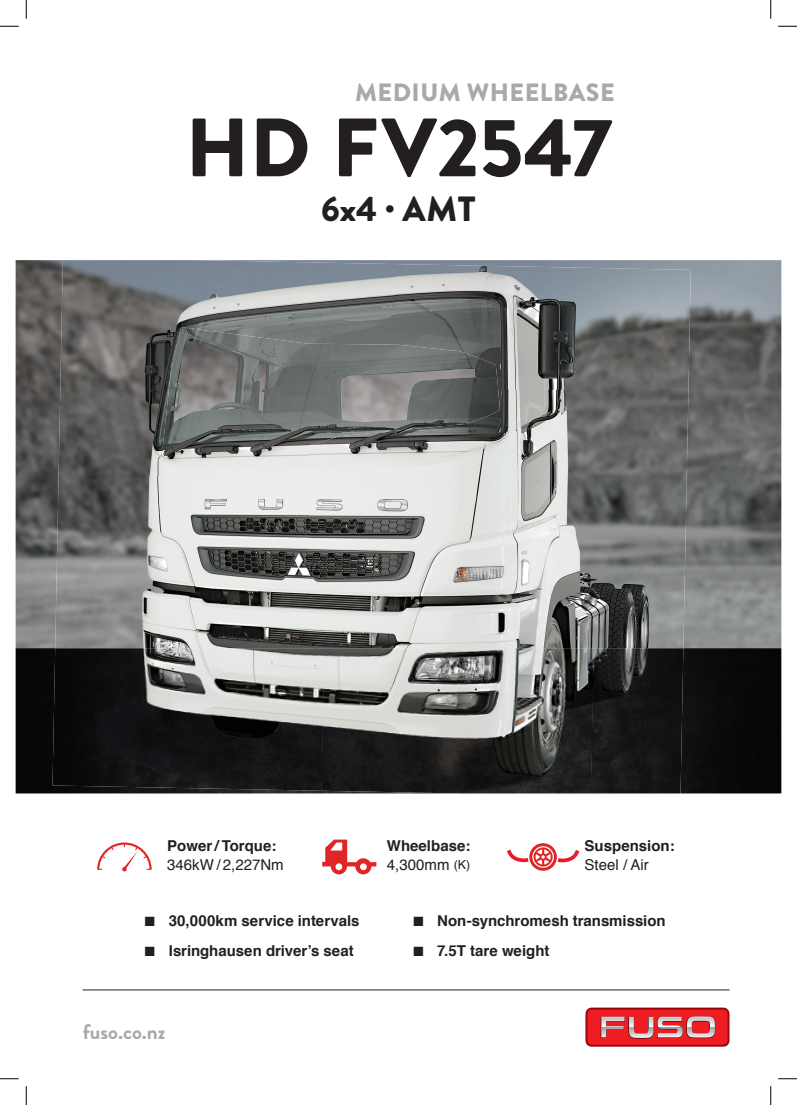
<style>
.page{position:relative;width:797px;height:1105px;background:#fff}
.page>*{position:absolute;margin:0;border:0;box-sizing:border-box;transform-origin:0 0}
.t1{font:900 82.5px "Brandon Grotesque";letter-spacing:.005em;color:#231f20}
.t2{font:900 35px "Brandon Grotesque";letter-spacing:.005em;color:#231f20}
.t3{font:900 25px "Brandon Grotesque";letter-spacing:.02em;color:#a8a9ad}
.t4{font:700 21.12px "Brandon Grotesque";color:#a8a9ad}
.t5{font:700 15px/18.8px "Helvetica";color:#231f20}
.t6{font:15px "Helvetica";color:#231f20}
.s1{font-family:"Arial";font-size:20px}
.s2{font-weight:400}
.s3{font-weight:400;font-size:12.5px}
</style>
<div class="page">
<img style="left:586px;top:1007px;width:143px;height:40px">
<hr style="left:83px;top:990px;width:646px;height:1px;background:#231f20">
<img style="left:16px;top:260px;width:765px;height:533px">
<svg style="left:97px;top:842px;width:55px;height:30px"></svg>
<svg style="left:322px;top:839px;width:54px;height:35px"></svg>
<img style="left:52px;top:648px;width:269px;height:143px">
<img style="left:321px;top:648px;width:269px;height:145px">
<img style="left:590px;top:648px;width:93px;height:145px">
<img style="left:55px;top:475px;width:254px;height:173px">
<img style="left:309px;top:433px;width:212px;height:215px">
<img style="left:521px;top:390px;width:167px;height:258px">
<img style="left:59px;top:260px;width:123px;height:216px">
<img style="left:500px;top:390px;width:21px;height:43px">
<img style="left:394px;top:264px;width:296px;height:126px">
<img style="left:182px;top:260px;width:212px;height:84px">
<img style="left:163px;top:327px;width:169px;height:162px">
<img style="left:331px;top:344px;width:169px;height:95px">
<svg style="left:507px;top:843px;width:73px;height:28px"></svg>
<svg style="left:0;top:25px;width:19px;height:2px"></svg>
<svg style="left:778px;top:25px;width:19px;height:2px"></svg>
<svg style="left:0;top:1078px;width:19px;height:1px"></svg>
<svg style="left:778px;top:1078px;width:19px;height:1px"></svg>
<svg style="left:25px;top:0;width:2px;height:19px"></svg>
<svg style="left:25px;top:1086px;width:2px;height:19px"></svg>
<svg style="left:770px;top:0;width:1px;height:19px"></svg>
<svg style="left:770px;top:1086px;width:1px;height:19px"></svg>
<h3 class="t3" style="left:355px;top:75px;width:261px">MEDIUM WHEELBASE</h3>
<h1 class="t1" style="left:185px;top:89px;width:428px">HD FV2547</h1>
<h2 class="t2" style="left:321px;top:184px;width:156px">6x4 · AMT</h2>
<p class="t5" style="left:167px;top:836px;width:111px">Power / Torque:</p>
<p class="t6" style="left:167px;top:853px;width:118px">346kW / 2,227Nm</p>
<p class="t5" style="left:144px;top:912px;width:217px"><span class="s1">■</span> 30,000km service intervals</p>
<p class="t5" style="left:144px;top:942px;width:211px"><span class="s1">■</span> Isringhausen driver’s seat</p>
<h3 class="t4" style="left:83px;top:1016px;width:84px">fuso.co.nz</h3>
<p class="t5" style="left:387px;top:836px;width:85px">Wheelbase:<br><span class="s2">4,300mm</span> <span class="s3">(K)</span></p>
<p class="t5" style="left:584px;top:836px;width:92px">Suspension:</p>
<p class="t6" style="left:584px;top:853px;width:66px">Steel / Air</p>
<p class="t5" style="left:412px;top:912px;width:255px"><span class="s1">■</span> Non-synchromesh transmission</p>
<p class="t5" style="left:412px;top:942px;width:139px"><span class="s1">■</span> 7.5T tare weight</p>
</div>
